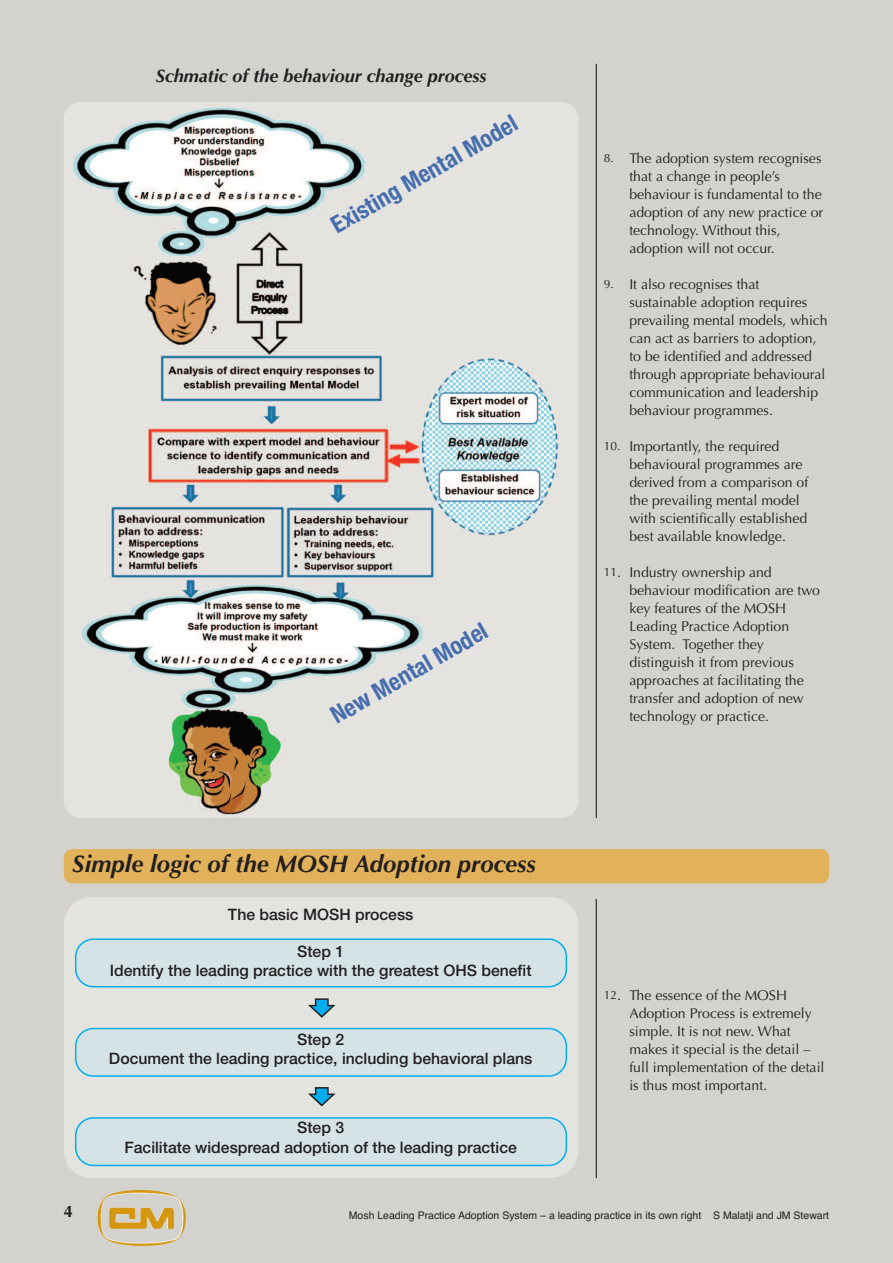
<style>
.page{position:relative;width:893px;height:1263px;background:#d3d2cd}
.page>*{position:absolute;margin:0;border:0;box-sizing:border-box;transform-origin:0 0}
.t1{font:italic 700 24px "Optima LT Std";color:#231f20}
.t2{font:700 condensed 24px "Helvetica Neue";color:#466dae}
.t3{font:italic 700 18px "Optima LT Std";color:#231f20}
.t4{font:700 16.5px "Optima LT Std";color:#231f20}
.t5{font:500 15.75px/18.8px "Helvetica Neue LT Std";color:#231f20;text-align:center}
.t6{font:14.1px/18px "Optima LT Std";color:#231f20}
.t7{font:10.5px "Helvetica";color:#231f20}
.s1{font-size:12px}
</style>
<div class="page">
<img style="left:64px;top:104px;width:514px;height:714px">
<img style="left:101px;top:1202px;width:81px;height:41px">
<div style="left:64px;top:849px;width:765px;height:34px;background:#e2b25a;border-radius:9px"></div>
<div style="left:64px;top:897px;width:514px;height:281px;background:#e3e3df;border-radius:27px"></div>
<svg style="left:75px;top:938px;width:492px;height:49px"></svg>
<svg style="left:75px;top:1028px;width:492px;height:49px"></svg>
<svg style="left:75px;top:1117px;width:492px;height:49px"></svg>
<svg style="left:308px;top:998px;width:28px;height:20px"></svg>
<svg style="left:308px;top:1087px;width:28px;height:19px"></svg>
<hr style="left:596px;top:64px;width:1px;height:754px;background:#231f20">
<hr style="left:596px;top:899px;width:1px;height:279px;background:#231f20">
<p class="t3" style="left:156px;top:68px;width:332px">Schmatic of the behaviour change process</p>
<h1 class="t2" style="left:326px;top:214px;width:212px;rotate:-30deg">Existing Mental Model</h1>
<h1 class="t2" style="left:325px;top:704px;width:178px;rotate:-30deg">New Mental Model</h1>
<h1 class="t1" style="left:72px;top:854px;width:465px">Simple logic of the MOSH Adoption process</h1>
<p class="t5" style="left:228px;top:906px;width:187px">The basic MOSH process</p>
<p class="t5" style="left:110px;top:943px;width:423px">Step 1<br>Identify the leading practice with the greatest OHS benefit</p>
<p class="t5" style="left:109px;top:1031px;width:425px">Step 2<br>Document the leading practice, including behavioral plans</p>
<p class="t5" style="left:124px;top:1118px;width:394px;line-height:20.2px">Step 3<br>Facilitate widespread adoption of the leading practice</p>
<p class="t6" style="left:629px;top:150px;width:195px;text-indent:-26px"><span class="s1">8.</span> The adoption system recognises that a change in people’s behaviour is fundamental to the adoption of any new practice or technology. Without this, adoption will not occur.</p>
<p class="t6" style="left:629px;top:276px;width:200px;text-indent:-26px"><span class="s1">9.</span> It also recognises that sustainable adoption requires prevailing mental models, which can act as barriers to adoption, to be identified and addressed through appropriate behavioural communication and leadership behaviour programmes.</p>
<p class="t6" style="left:629px;top:438px;width:181px;text-indent:-26px"><span class="s1">10.</span> Importantly, the required behavioural programmes are derived from a comparison of the prevailing mental model with scientifically established best available knowledge.</p>
<p class="t6" style="left:629px;top:564px;width:192px;text-indent:-26px"><span class="s1">11</span>. Industry ownership and behaviour modification are two key features of the MOSH<br>Leading Practice Adoption<br>System. Together they distinguish it from previous approaches at facilitating the transfer and adoption of new technology or practice.</p>
<p class="t6" style="left:629px;top:987px;width:197px;text-indent:-26px"><span class="s1">12</span>. The essence of the MOSH<br>Adoption Process is extremely simple. It is not new. What makes it special is the detail – full implementation of the detail is thus most important.</p>
<p class="t4" style="left:64px;top:1205px;width:11px">4</p>
<p class="t7" style="left:349px;top:1209px;width:482px">Mosh Leading Practice Adoption System – a leading practice in its own right S Malatji and JM Stewart</p>
</div>
